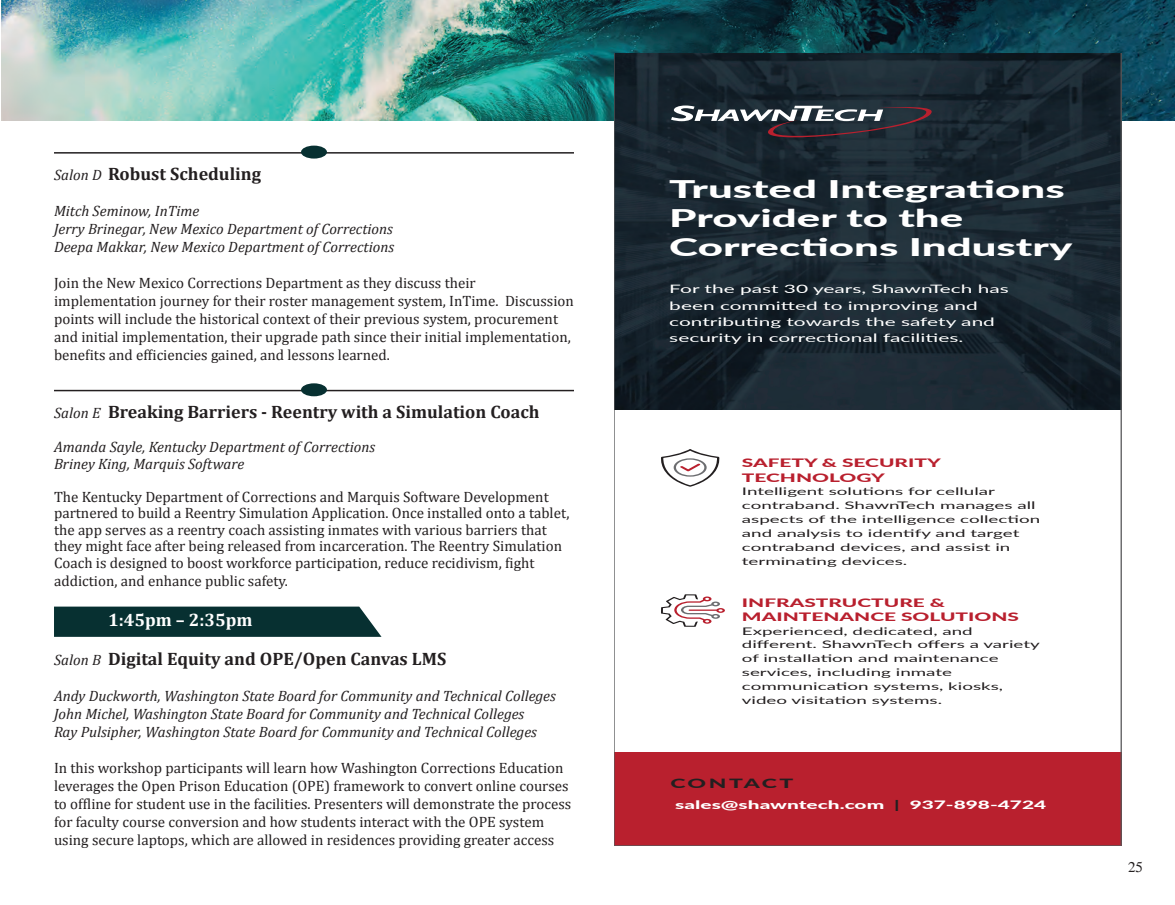
<style>
.page{position:relative;width:1175px;height:905px;background:#fff}
.page>*{position:absolute;margin:0;border:0;box-sizing:border-box;transform-origin:0 0}
.t1{font:800 24.3px/29px "Lato";color:#fff;scale:1.8 1}
.t2{font:700 18px "Cambria";color:#231f20}
.t3{font:700 18px "Cambria";color:#fff}
.t4{font:15px/18px "Cambria";color:#231f20}
.t5{font:italic 15px "Cambria";color:#231f20}
.t6{font:15px "Times";color:#231f20}
.t7{font:800 12.75px "Lato";letter-spacing:.1em;color:#231f20;scale:1.8 1}
.t8{font:11.55px/16.2px "Lato";color:#fff;scale:1.8 1}
.t9{font:800 11.55px/15px "Lato";color:#b9202e;scale:1.8 1}
.t10{font:800 11.55px "Lato";color:#fff;scale:1.8 1}
.t11{font:10.5px/14px "Lato";color:#231f20;scale:1.8 1}
.s1{font-weight:400;font-style:italic;font-size:15px}
.s2{color:#231f20}
</style>
<div class="page">
<img style="left:2px;top:0;width:1172px;height:120px">
<svg style="left:54px;top:606px;width:327px;height:31px;background:#143b3c"></svg>
<hr style="left:54px;top:152px;width:520px;height:2px;background:#231f20">
<div style="left:301px;top:146px;width:26px;height:12px;background:#073031;border-radius:50%"></div>
<hr style="left:54px;top:390px;width:520px;height:1px;background:#231f20">
<div style="left:301px;top:383px;width:26px;height:13px;background:#073031;border-radius:50%"></div>
<img style="left:616px;top:55px;width:503px;height:354px">
<svg style="left:671px;top:104px;width:260px;height:35px;background:#434851"></svg>
<svg style="left:661px;top:449px;width:59px;height:37px"></svg>
<svg style="left:661px;top:594px;width:64px;height:32px"></svg>
<div style="left:614px;top:751px;width:507px;height:94px;background:#b9202e"></div>
<p class="t2" style="left:54px;top:161px;width:209px"><span class="s1">Salon D</span> Robust Scheduling</p>
<p class="t5" style="left:54px;top:200px;width:147px">Mitch Seminow, InTime</p>
<p class="t5" style="left:54px;top:218px;width:340px">Jerry Brinegar, New Mexico Department of Corrections</p>
<p class="t5" style="left:54px;top:236px;width:342px">Deepa Makkar, New Mexico Department of Corrections</p>
<p class="t4" style="left:54px;top:274px;width:521px">Join the New Mexico Corrections Department as they discuss their implementation journey for their roster management system, InTime. Discussion points will include the historical context of their previous system, procurement and initial implementation, their upgrade path since their initial implementation, benefits and efficiencies gained, and lessons learned.</p>
<p class="t2" style="left:54px;top:399px;width:487px"><span class="s1">Salon E</span> Breaking Barriers - Reentry with a Simulation Coach</p>
<p class="t5" style="left:54px;top:436px;width:323px">Amanda Sayle, Kentucky Department of Corrections</p>
<p class="t5" style="left:54px;top:453px;width:192px">Briney King, Marquis Software</p>
<p class="t4" style="left:54px;top:488px;width:517px;line-height:16.5px">The Kentucky Department of Corrections and Marquis Software Development partnered to build a Reentry Simulation Application. Once installed onto a tablet, the app serves as a reentry coach assisting inmates with various barriers that they might face after being released from incarceration. The Reentry Simulation Coach is designed to boost workforce participation, reduce recidivism, fight</p>
<p class="t4" style="left:54px;top:572px;width:235px">addiction, and enhance public safety.</p>
<p class="t3" style="left:108px;top:606px;width:146px">1:45pm – 2:35pm</p>
<p class="t2" style="left:54px;top:646px;width:394px"><span class="s1">Salon B</span> Digital Equity and OPE/Open Canvas LMS</p>
<p class="t5" style="left:54px;top:685px;width:503px">Andy Duckworth, Washington State Board for Community and Technical Colleges</p>
<p class="t5" style="left:54px;top:703px;width:472px">John Michel, Washington State Board for Community and Technical Colleges</p>
<p class="t5" style="left:54px;top:721px;width:484px">Ray Pulsipher, Washington State Board for Community and Technical Colleges</p>
<p class="t4" style="left:54px;top:759px;width:519px">In this workshop participants will learn how Washington Corrections Education leverages the Open Prison Education (OPE) framework to convert online courses to offline for student use in the facilities. Presenters will demonstrate the process for faculty course conversion and how students interact with the OPE system using secure laptops, which are allowed in residences providing greater access</p>
<p class="t1" style="left:669px;top:174px;width:225px">Trusted Integrations<br>Provider to the<br>Corrections Industry</p>
<p class="t8" style="left:669px;top:280px;width:190px">For the past 30 years, ShawnTech has been committed to improving and contributing towards the safety and security in correctional facilities.</p>
<p class="t9" style="left:742px;top:454px;width:112px">SAFETY &amp; SECURITY<br>TECHNOLOGY</p>
<p class="t11" style="left:742px;top:484px;width:167px">Intelligent solutions for cellular contraband. ShawnTech manages all aspects of the intelligence collection and analysis to identify and target contraband devices, and assist in terminating devices.</p>
<p class="t9" style="left:742px;top:595px;width:155px;line-height:14px">INFRASTRUCTURE &amp;<br>MAINTENANCE SOLUTIONS</p>
<p class="t11" style="left:742px;top:623px;width:167px">Experienced, dedicated, and different. ShawnTech offers a variety of installation and maintenance services, including inmate communication systems, kiosks, video visitation systems.</p>
<p class="t7" style="left:670px;top:774px;width:70px">CONTACT</p>
<p class="t10" style="left:675px;top:795px;width:208px">sales@shawntech.com <span class="s2">|</span> 937-898-4724</p>
<p class="t6" style="left:1128px;top:858px;width:16px">25</p>
</div>
